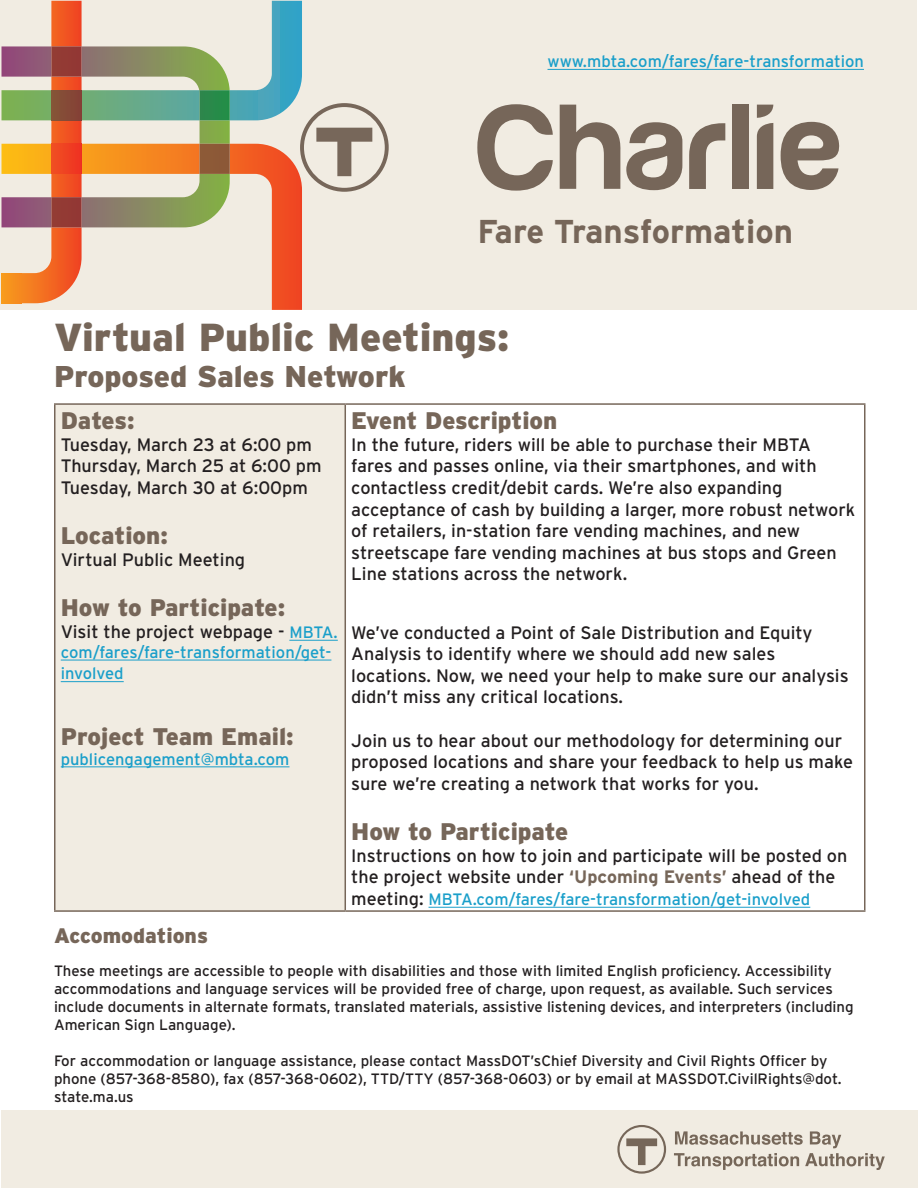
<style>
.page{position:relative;width:918px;height:1188px;background:#fff}
.page>*{position:absolute;margin:0;border:0;box-sizing:border-box;transform-origin:0 0}
.Paragraph_Style_2{font:900 39px "Interstate";color:#766659}
.t1{font:700 33px "Interstate";color:#766659}
.Paragraph_Style_2-2{font:900 30px "Interstate";color:#766659}
.Paragraph_Style_1{font:900 24px "Interstate";color:#766659}
.Paragraph_Style_2-3{font:900 24px "Interstate";color:#766659}
.Paragraph_Style_1-2{font:900 21px "Interstate";color:#766659}
.Paragraph_Style_1-3{font:18px/21.6px "Interstate";color:#231f20}
.Paragraph_Style_2-4{font:18px/21.6px "Interstate";color:#231f20}
.Paragraph_Style_1-4{font:16.5px/21.6px "Interstate";color:#1a9fca}
.Paragraph_Style_2-5{font:16.5px "Interstate";color:#1a9fca}
.Paragraph_Style_2-6{font:15px/18px "Interstate";color:#231f20}
.s1{font-size:16.5px;color:#1a9fca}
.s2{font-weight:700;color:#766659}
.s3{font-size:18px;color:#231f20}
</style>
<div class="page">
<div style="left:1px;top:1px;width:916px;height:309px;background:#f1ece2"></div>
<svg style="left:781px;top:122px;width:58px;height:68px"></svg>
<svg style="left:477px;top:104px;width:76px;height:87px"></svg>
<svg style="left:689px;top:123px;width:36px;height:66px"></svg>
<div style="left:733px;top:105px;width:16px;height:84px;background:#766659"></div>
<svg style="left:757px;top:105px;width:16px;height:84px"></svg>
<svg style="left:560px;top:105px;width:122px;height:85px"></svg>
<svg style="left:2px;top:303px;width:300px;height:7px"></svg>
<svg style="left:2px;top:1px;width:387px;height:302px"></svg>
<div style="left:2px;top:1111px;width:916px;height:77px;background:#f1ece2"></div>
<svg style="left:617px;top:1125px;width:49px;height:49px"></svg>
<svg style="left:674px;top:1131px;width:211px;height:39px"></svg>
<div style="left:55px;top:404px;width:290px;height:507px;background:#f1ece2"></div>
<hr style="left:345px;top:405px;width:1px;height:505px;background:#766659">
<hr style="left:54px;top:403px;width:291px;height:2px;background:#766659">
<hr style="left:54px;top:405px;width:2px;height:505px;background:#766659">
<hr style="left:345px;top:403px;width:521px;height:2px;background:#766659">
<hr style="left:864px;top:405px;width:2px;height:505px;background:#766659">
<hr style="left:54px;top:910px;width:291px;height:2px;background:#766659">
<hr style="left:345px;top:910px;width:521px;height:2px;background:#766659">
<hr style="left:289px;top:640px;width:49px;height:1px;background:#1a9fca">
<hr style="left:61px;top:660px;width:270px;height:1px;background:#1a9fca">
<hr style="left:61px;top:681px;width:63px;height:1px;background:#1a9fca">
<hr style="left:61px;top:767px;width:229px;height:1px;background:#1a9fca">
<hr style="left:429px;top:907px;width:381px;height:1px;background:#1a9fca">
<hr style="left:548px;top:69px;width:316px;height:1px;background:#1a9fca">
<p class="Paragraph_Style_2-5" style="left:548px;top:52px;width:318px">www.mbta.com/fares/fare-transformation</p>
<p class="t1" style="left:477px;top:213px;width:317px">Fare Transformation</p>
<p class="Paragraph_Style_2" style="left:54px;top:315px;width:457px">Virtual Public Meetings:</p>
<p class="Paragraph_Style_2-2" style="left:54px;top:359px;width:353px">Proposed Sales Network</p>
<p class="Paragraph_Style_2-3" style="left:61px;top:407px;width:75px">Dates:</p>
<p class="Paragraph_Style_2-4" style="left:61px;top:434px;width:262px">Tuesday, March 23 at 6:00 pm<br>Thursday, March 25 at 6:00 pm<br>Tuesday, March 30 at 6:00pm</p>
<p class="Paragraph_Style_2-3" style="left:61px;top:522px;width:109px">Location:</p>
<p class="Paragraph_Style_2-4" style="left:61px;top:549px;width:186px">Virtual Public Meeting</p>
<p class="Paragraph_Style_1" style="left:61px;top:594px;width:226px">How to Participate:</p>
<p class="Paragraph_Style_1-3" style="left:61px;top:621px;width:279px">Visit the project webpage - <span class="s1">MBTA.</span></p>
<p class="Paragraph_Style_1-4" style="left:61px;top:641px;width:272px">com/fares/fare-transformation/get&shy;involved</p>
<p class="Paragraph_Style_1" style="left:61px;top:723px;width:235px">Project Team Email:</p>
<p class="Paragraph_Style_1-4" style="left:61px;top:748px;width:230px">publicengagement@mbta.com</p>
<p class="Paragraph_Style_1" style="left:351px;top:407px;width:208px">Event Description</p>
<p class="Paragraph_Style_1-3" style="left:351px;top:434px;width:506px">In the future, riders will be able to purchase their MBTA fares and passes online, via their smartphones, and with contactless credit/debit cards. We’re also expanding acceptance of cash by building a larger, more robust network of retailers, in-station fare vending machines, and new streetscape fare vending machines at bus stops and Green Line stations across the network.</p>
<p class="Paragraph_Style_2-4" style="left:351px;top:621px;width:499px">We’ve conducted a Point of Sale Distribution and Equity Analysis to identify where we should add new sales locations. Now, we need your help to make sure our analysis didn’t miss any critical locations.</p>
<p class="Paragraph_Style_2-4" style="left:351px;top:729px;width:503px">Join us to hear about our methodology for determining our proposed locations and share your feedback to help us make sure we’re creating a network that works for you.</p>
<p class="Paragraph_Style_1" style="left:351px;top:818px;width:218px">How to Participate</p>
<p class="Paragraph_Style_1-3" style="left:351px;top:845px;width:498px">Instructions on how to join and participate will be posted on the project website under <span class="s2">‘Upcoming Events’</span> ahead of the</p>
<p class="Paragraph_Style_1-4" style="left:351px;top:888px;width:461px"><span class="s3">meeting:</span> MBTA.com/fares/fare-transformation/get-involved</p>
<p class="Paragraph_Style_1-2" style="left:54px;top:923px;width:156px">Accomodations</p>
<p class="Paragraph_Style_2-6" style="left:54px;top:962px;width:801px">These meetings are accessible to people with disabilities and those with limited English proficiency. Accessibility accommodations and language services will be provided free of charge, upon request, as available. Such services include documents in alternate formats, translated materials, assistive listening devices, and interpreters (including American Sign Language).</p>
<p class="Paragraph_Style_2-6" style="left:54px;top:1052px;width:789px">For accommodation or language assistance, please contact MassDOT’sChief Diversity and Civil Rights Officer by phone (857-368-8580), fax (857-368-0602), TTD/TTY (857-368-0603) or by email at MASSDOT.CivilRights@dot. state.ma.us</p>
</div>
